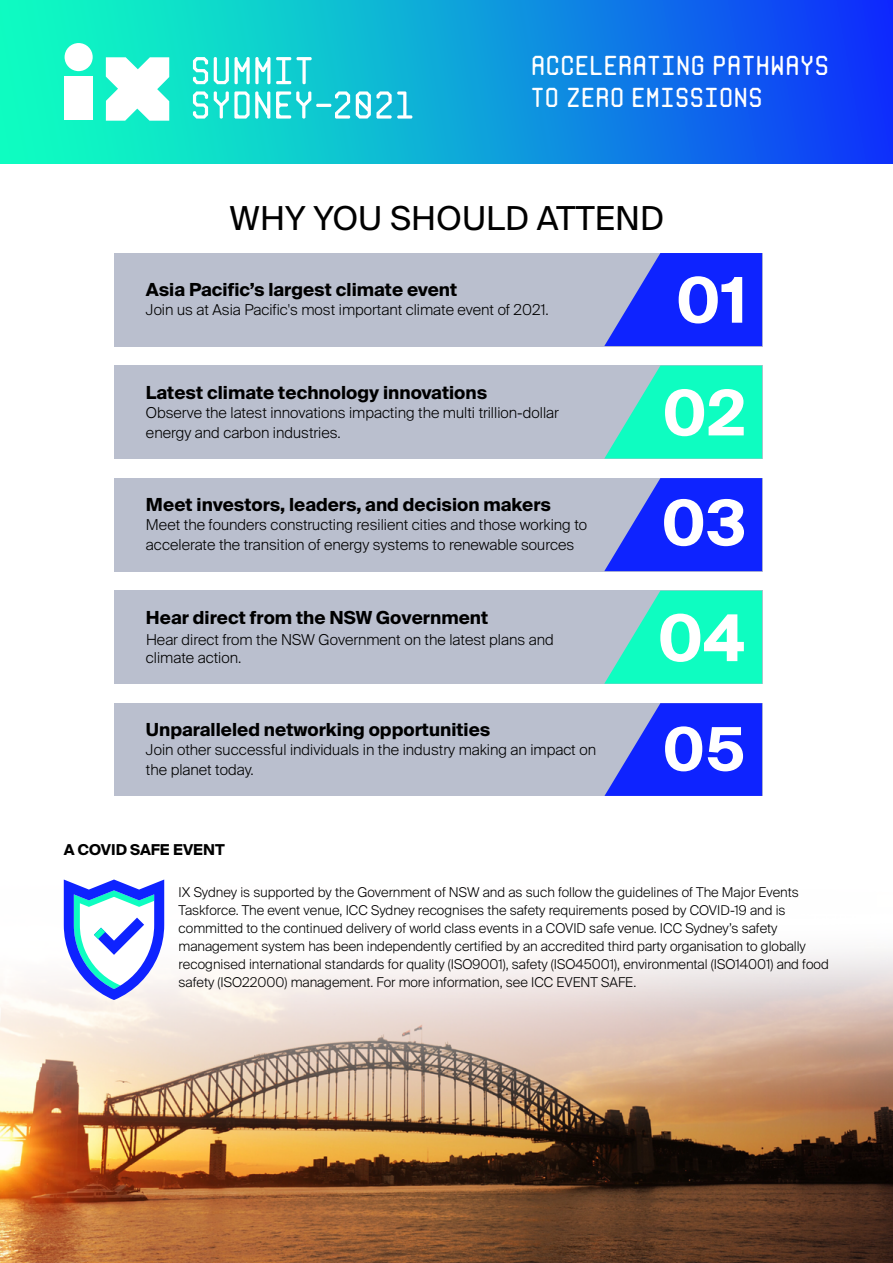
<style>
.page{position:relative;width:893px;height:1263px;background:#fff}
.page>*{position:absolute;margin:0;border:0;box-sizing:border-box;transform-origin:0 0}
.t1{font:700 64.5px "Suisse Intl";color:#fff}
.t2{font:700 63px "Suisse Intl";color:#fff}
.t3{font:700 60px "Suisse Intl";color:#fff}
.t4{font:33px "Suisse Intl";color:#000}
.t5{font:27.3px/31.8px "Monorama";color:#fff}
.t6{font:700 18px "Suisse Intl";color:#000}
.t7{font:300 15px/19.5px "Suisse Intl";color:#000}
.t8{font:700 15px "Suisse Intl";color:#000}
.t9{font:300 13.5px/18px "Suisse Intl";color:#000}
</style>
<div class="page">
<img style="left:0;top:879px;width:893px;height:384px">
<div style="left:114px;top:253px;width:648px;height:93px;background:#babfce"></div>
<svg style="left:604px;top:253px;width:158px;height:93px"></svg>
<div style="left:114px;top:478px;width:648px;height:93px;background:#babfce"></div>
<svg style="left:604px;top:478px;width:158px;height:93px"></svg>
<div style="left:114px;top:591px;width:648px;height:93px;background:#babfce"></div>
<svg style="left:604px;top:591px;width:158px;height:93px"></svg>
<div style="left:114px;top:366px;width:648px;height:93px;background:#babfce"></div>
<svg style="left:604px;top:366px;width:158px;height:93px"></svg>
<div style="left:114px;top:703px;width:648px;height:93px;background:#babfce"></div>
<svg style="left:604px;top:703px;width:158px;height:93px"></svg>
<svg style="left:64px;top:879px;width:100px;height:121px"></svg>
<div style="left:0;top:0;width:893px;height:164px;background:linear-gradient(to right,#0fffbd,#0d36f9)"></div>
<div style="left:65px;top:77px;width:28px;height:43px;background:#fff"></div>
<svg style="left:106px;top:57px;width:63px;height:64px"></svg>
<div style="left:65px;top:43px;width:28px;height:28px;background:#fff;border-radius:50%"></div>
<svg style="left:193px;top:91px;width:219px;height:28px"></svg>
<svg style="left:193px;top:57px;width:119px;height:27px"></svg>
<h3 class="t5" style="left:531px;top:49px;width:300px">ACCELERATING PATHWAYS<br>TO ZERO EMISSIONS</h3>
<h3 class="t4" style="left:230px;top:199px;width:436px">WHY YOU SHOULD ATTEND</h3>
<h3 class="t6" style="left:146px;top:279px;width:313px">Asia Pacific’s largest climate event</h3>
<p class="t7" style="left:146px;top:300px;width:404px">Join us at Asia Pacific's most important climate event of 2021.</p>
<h2 class="t2" style="left:676px;top:264px;width:73px">01</h2>
<h3 class="t6" style="left:146px;top:382px;width:343px">Latest climate technology innovations</h3>
<p class="t7" style="left:146px;top:403px;width:414px">Observe the latest innovations impacting the multi trillion-dollar energy and carbon industries.</p>
<h3 class="t6" style="left:146px;top:494px;width:407px">Meet investors, leaders, and decision makers</h3>
<p class="t7" style="left:146px;top:515px;width:443px">Meet the founders constructing resilient cities and those working to accelerate the transition of energy systems to renewable sources</p>
<h3 class="t6" style="left:146px;top:607px;width:344px">Hear direct from the NSW Government</h3>
<p class="t7" style="left:146px;top:630px;width:409px;line-height:18px">Hear direct from the NSW Government on the latest plans and climate action.</p>
<h3 class="t6" style="left:146px;top:719px;width:346px">Unparalleled networking opportunities</h3>
<p class="t7" style="left:146px;top:740px;width:451px">Join other successful individuals in the industry making an impact on the planet today.</p>
<p class="t8" style="left:64px;top:841px;width:162px">A COVID SAFE EVENT</p>
<h2 class="t2" style="left:662px;top:377px;width:85px">02</h2>
<h2 class="t2" style="left:661px;top:487px;width:87px">03</h2>
<h1 class="t1" style="left:657px;top:601px;width:89px">04</h1>
<h3 class="t3" style="left:662px;top:715px;width:85px">05</h3>
<p class="t9" style="left:179px;top:884px;width:652px">IX Sydney is supported by the Government of NSW and as such follow the guidelines of The Major Events Taskforce. The event venue, ICC Sydney recognises the safety requirements posed by COVID-19 and is committed to the continued delivery of world class events in a COVID safe venue. ICC Sydney’s safety management system has been independently certified by an accredited third party organisation to globally recognised international standards for quality (ISO9001), safety (ISO45001), environmental (ISO14001) and food safety (ISO22000) management. For more information, see ICC EVENT SAFE.</p>
</div>
